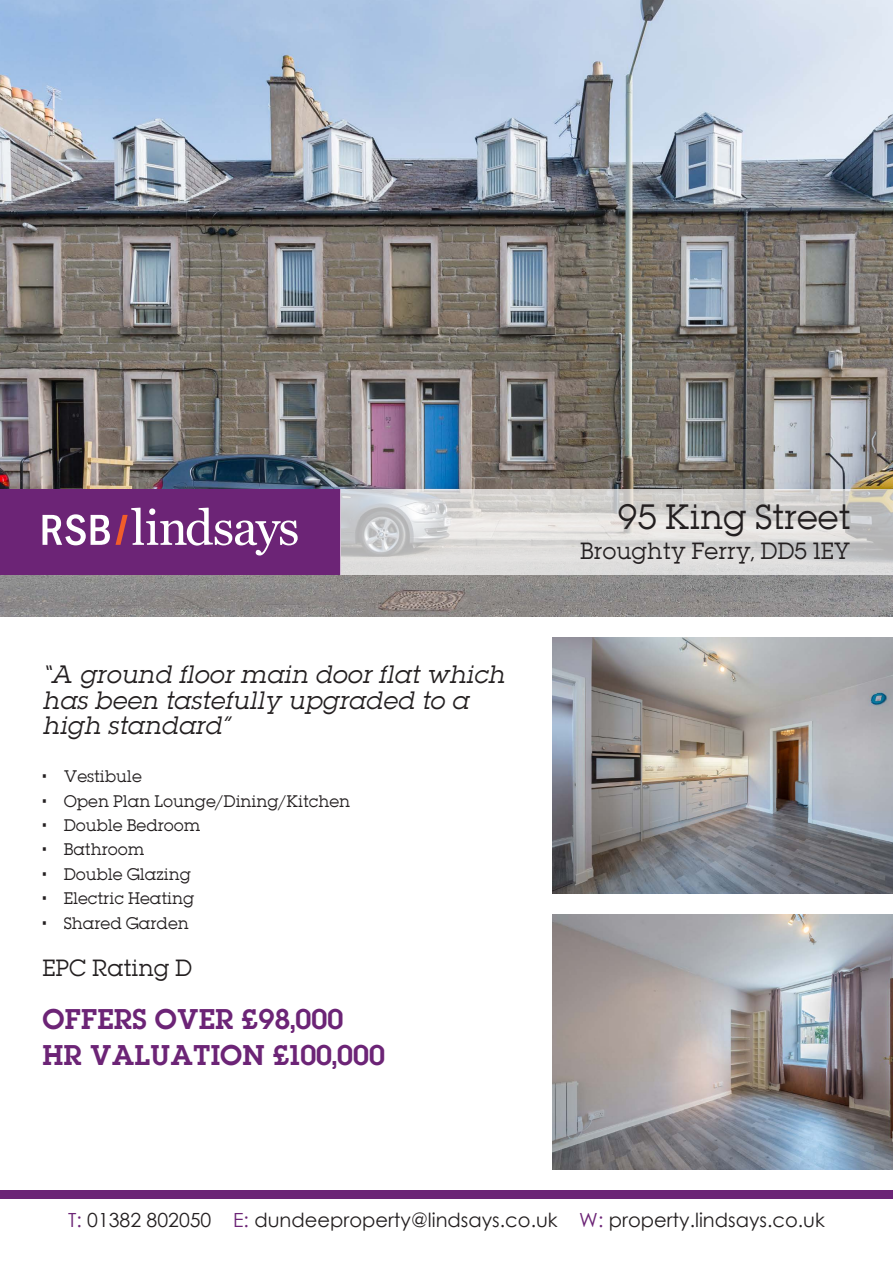
<style>
.page{position:relative;width:893px;height:1263px;background:#fff}
.page>*{position:absolute;margin:0;border:0;box-sizing:border-box;transform-origin:0 0}
.Address_1{font:31.5px "Lubalin";color:#231f20}
.Price{font:25.5px/36px "Lubalin Demi";color:#6c2476}
.Strapline{font:italic 22.5px/25.5px "Lubalin";color:#231f20}
.Address_2{font:21px "Lubalin";color:#231f20}
.EPC{font:21px "Lubalin";color:#231f20}
.t1{font:19.5px "Century Gothic";color:#231f20}
.t2{font:15px "Lubalin";color:#231f20}
.s1{color:#6c2476}
</style>
<div class="page">
<img style="left:0;top:0;width:893px;height:617px">
<img style="left:553px;top:638px;width:340px;height:255px">
<img style="left:553px;top:914px;width:340px;height:255px">
<div style="left:0;top:489px;width:340px;height:85px;background:#6c2476"></div>
<svg style="left:43px;top:514px;width:67px;height:31px"></svg>
<svg style="left:116px;top:508px;width:182px;height:47px"></svg>
<div style="left:0;top:1191px;width:893px;height:8px;background:#6c2476"></div>
<svg style="left:340px;top:489px;width:553px;height:85px;background:#d7d6d4"></svg>
<p class="Strapline" style="left:43px;top:662px;width:464px">“A ground floor main door flat which has been tastefully upgraded to a high standard”</p>
<p class="t2" style="left:43px;top:766px;width:101px">• Vestibule</p>
<p class="t2" style="left:43px;top:791px;width:309px">• Open Plan Lounge/Dining/Kitchen</p>
<p class="t2" style="left:43px;top:815px;width:160px">• Double Bedroom</p>
<p class="t2" style="left:43px;top:839px;width:104px">• Bathroom</p>
<p class="t2" style="left:43px;top:864px;width:150px">• Double Glazing</p>
<p class="t2" style="left:43px;top:888px;width:153px">• Electric Heating</p>
<p class="t2" style="left:43px;top:913px;width:148px">• Shared Garden</p>
<p class="EPC" style="left:43px;top:954px;width:151px">EPC Rating D</p>
<p class="Price" style="left:43px;top:1001px;width:344px">OFFERS OVER £98,000<br>HR VALUATION £100,000</p>
<p class="Address_1" style="left:618px;top:496px;width:234px">95 King Street</p>
<p class="Address_2" style="left:580px;top:536px;width:272px">Broughty Ferry, DD5 1EY</p>
<p class="t1" style="left:68px;top:1206px;width:758px"><span class="s1">T:</span> 01382 802050 <span class="s1">E:</span> dundeeproperty@lindsays.co.uk <span class="s1">W:</span> property.lindsays.co.uk</p>
</div>
